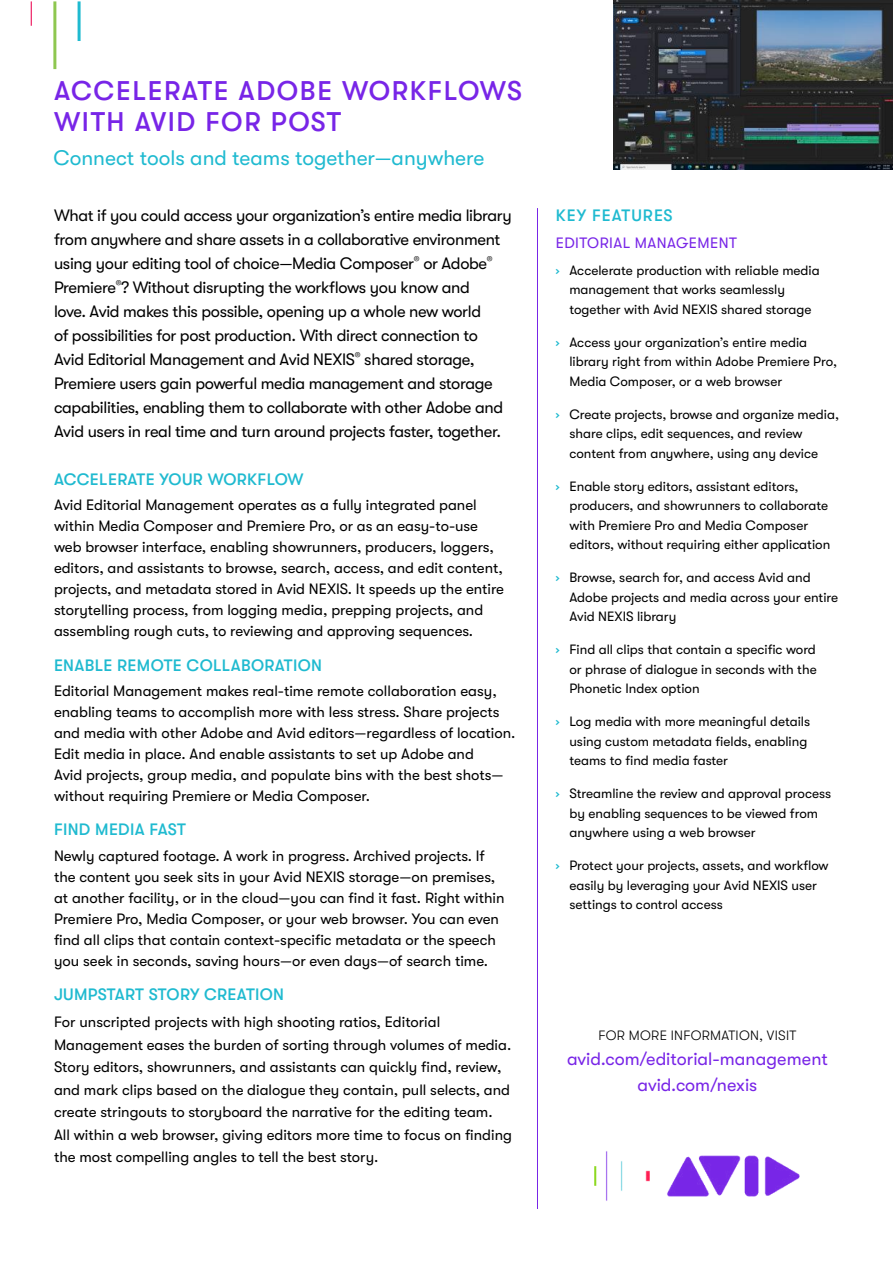
<style>
.page{position:relative;width:893px;height:1263px;background:#fff}
.page>*{position:absolute;margin:0;border:0;box-sizing:border-box;transform-origin:0 0}
.t1{font:500 27px/31.5px "GT Walsheim Avid";letter-spacing:.06em;color:#7825e7}
.t2{font:21px "GT Walsheim Avid";color:#1fbad0}
.t3{font:18px/25.5px "GT Walsheim Avid";color:#7825e7;text-align:center}
.t4{font:16.5px/24px "GT Walsheim Avid";letter-spacing:-.02em;color:#000}
.t5{font:500 16.5px "GT Walsheim Avid";letter-spacing:.02em;color:#1fbad0}
.t6{font:500 16.5px "GT Walsheim Avid";letter-spacing:.06em;color:#1fbad0}
.t7{font:15px/21px "GT Walsheim Avid";color:#000}
.t8{font:15px "GT Walsheim Avid";letter-spacing:.03em;color:#7825e7}
.t9{font:13.5px/19.5px "GT Walsheim Avid";color:#000}
.t10{font:300 13.5px "GT Walsheim Avid";letter-spacing:.02em;color:#000}
.s1{font-weight:500;color:#1fbad0}
</style>
<div class="page">
<img style="left:594px;top:1151px;width:206px;height:50px">
<hr style="left:53px;top:1px;width:3px;height:68px;background:#8ec750">
<hr style="left:78px;top:1px;width:3px;height:40px;background:#1fbad0">
<svg style="left:31px;top:1px;width:1px;height:25px"></svg>
<hr style="left:537px;top:208px;width:1px;height:1001px;background:#7825e7">
<img style="left:613px;top:0;width:280px;height:170px">
<h1 class="t1" style="left:54px;top:75px;width:470px">ACCELERATE ADOBE WORKFLOWS<br>WITH AVID FOR POST</h1>
<h2 class="t2" style="left:53px;top:146px;width:432px">Connect tools and teams together—anywhere</h2>
<p class="t4" style="left:54px;top:203px;width:459px">What if you could access your organization’s entire media library from anywhere and share assets in a collaborative environment using your editing tool of choice—Media Composer<sup>®</sup> or Adobe<sup>® </sup>Premiere<sup>®</sup>? Without disrupting the workflows you know and<br>love. Avid makes this possible, opening up a whole new world<br>of possibilities for post production. With direct connection to Avid Editorial Management and Avid NEXIS<sup>®</sup> shared storage, Premiere users gain powerful media management and storage capabilities, enabling them to collaborate with other Adobe and Avid users in real time and turn around projects faster, together.</p>
<p class="t5" style="left:54px;top:470px;width:251px">ACCELERATE YOUR WORKFLOW</p>
<p class="t7" style="left:54px;top:494px;width:451px">Avid Editorial Management operates as a fully integrated panel within Media Composer and Premiere Pro, or as an easy-to-use web browser interface, enabling showrunners, producers, loggers, editors, and assistants to browse, search, access, and edit content, projects, and metadata stored in Avid NEXIS. It speeds up the entire storytelling process, from logging media, prepping projects, and assembling rough cuts, to reviewing and approving sequences.</p>
<p class="t5" style="left:54px;top:656px;width:270px">ENABLE REMOTE COLLABORATION</p>
<p class="t7" style="left:54px;top:680px;width:463px">Editorial Management makes real-time remote collaboration easy, enabling teams to accomplish more with less stress. Share projects and media with other Adobe and Avid editors—regardless of location.<br>Edit media in place. And enable assistants to set up Adobe and<br>Avid projects, group media, and populate bins with the best shots— without requiring Premiere or Media Composer.</p>
<p class="t5" style="left:54px;top:820px;width:133px">FIND MEDIA FAST</p>
<p class="t7" style="left:54px;top:845px;width:452px">Newly captured footage. A work in progress. Archived projects. If the content you seek sits in your Avid NEXIS storage—on premises, at another facility, or in the cloud—you can find it fast. Right within Premiere Pro, Media Composer, or your web browser. You can even find all clips that contain context-specific metadata or the speech you seek in seconds, saving hours—or even days—of search time.</p>
<p class="t5" style="left:54px;top:985px;width:232px">JUMPSTART STORY CREATION</p>
<p class="t7" style="left:54px;top:1011px;width:459px;line-height:22.5px">For unscripted projects with high shooting ratios, Editorial Management eases the burden of sorting through volumes of media.<br>Story editors, showrunners, and assistants can quickly find, review, and mark clips based on the dialogue they contain, pull selects, and create stringouts to storyboard the narrative for the editing team.<br>All within a web browser, giving editors more time to focus on finding the most compelling angles to tell the best story.</p>
<p class="t6" style="left:556px;top:206px;width:118px">KEY FEATURES</p>
<p class="t8" style="left:556px;top:235px;width:183px">EDITORIAL MANAGEMENT</p>
<p class="t9" style="left:569px;top:260px;width:252px;text-indent:-14px"><span class="s1">›</span> Accelerate production with reliable media management that works seamlessly together with Avid NEXIS shared storage</p>
<p class="t9" style="left:569px;top:332px;width:269px;text-indent:-14px"><span class="s1">›</span> Access your organization’s entire media library right from within Adobe Premiere Pro,<br>Media Composer, or a web browser</p>
<p class="t9" style="left:569px;top:404px;width:271px;text-indent:-14px"><span class="s1">›</span> Create projects, browse and organize media, share clips, edit sequences, and review content from anywhere, using any device</p>
<p class="t9" style="left:569px;top:476px;width:263px;text-indent:-14px"><span class="s1">›</span> Enable story editors, assistant editors, producers, and showrunners to collaborate with Premiere Pro and Media Composer editors, without requiring either application</p>
<p class="t9" style="left:569px;top:568px;width:270px;text-indent:-14px"><span class="s1">›</span> Browse, search for, and access Avid and<br>Adobe projects and media across your entire<br>Avid NEXIS library</p>
<p class="t9" style="left:569px;top:640px;width:249px;text-align:justify;text-indent:-14px"><span class="s1">›</span> Find all clips that contain a specific word or phrase of dialogue in seconds with the Phonetic Index option</p>
<p class="t9" style="left:569px;top:712px;width:242px;text-indent:-14px"><span class="s1">›</span> Log media with more meaningful details using custom metadata fields, enabling teams to find media faster</p>
<p class="t9" style="left:569px;top:784px;width:263px;text-indent:-14px"><span class="s1">›</span> Streamline the review and approval process by enabling sequences to be viewed from anywhere using a web browser</p>
<p class="t9" style="left:569px;top:856px;width:261px;text-indent:-14px"><span class="s1">›</span> Protect your projects, assets, and workflow easily by leveraging your Avid NEXIS user settings to control access</p>
<p class="t10" style="left:598px;top:1027px;width:199px">FOR MORE INFORMATION, VISIT</p>
<p class="t3" style="left:567px;top:1046px;width:262px">avid.com/editorial-management avid.com/nexis</p>
</div>
